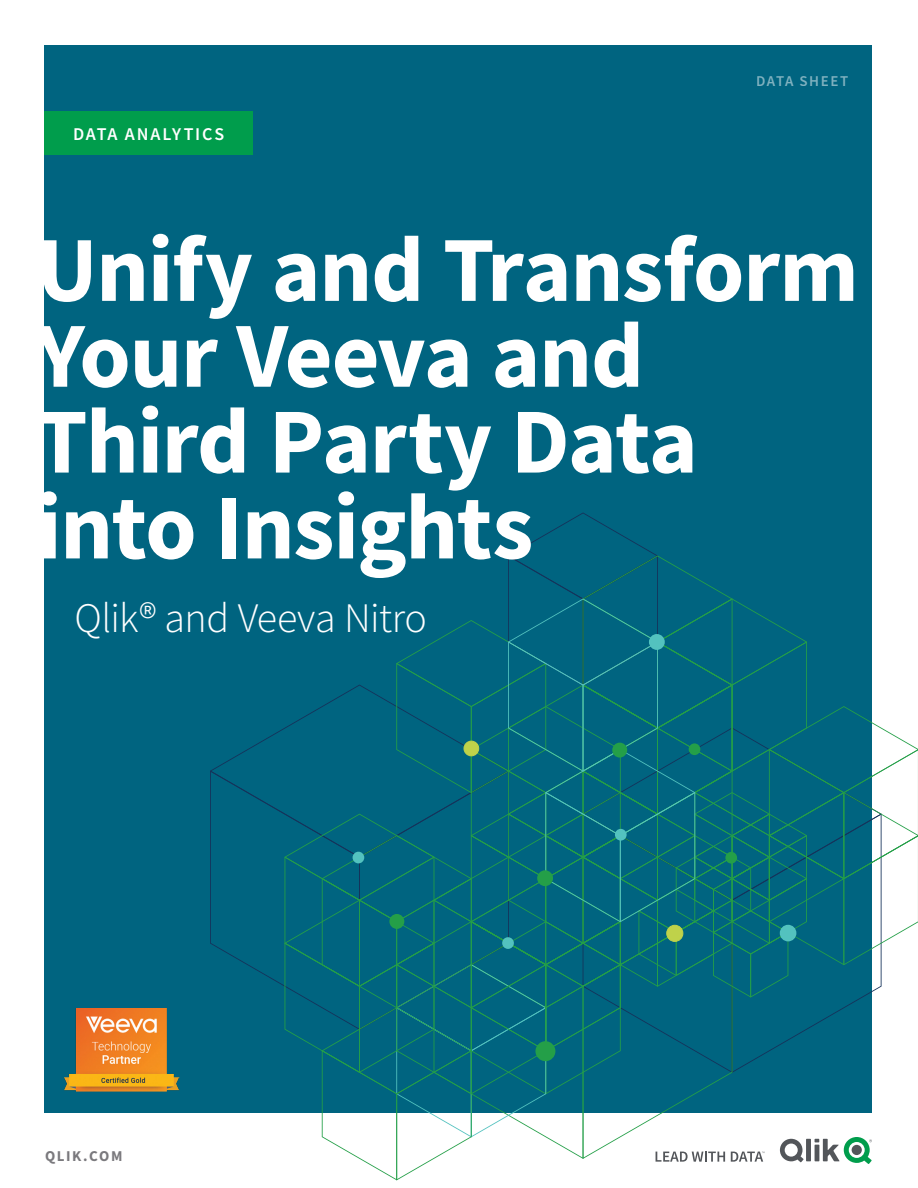
<style>
.page{position:relative;width:918px;height:1188px;background:#fff}
.page>*{position:absolute;margin:0;border:0;box-sizing:border-box;transform-origin:0 0}
.t1{font:700 92.85px/85.8px "Source Sans Pro";letter-spacing:-.015em;color:#fff}
.t2{font:300 42px "Source Sans Pro";letter-spacing:-.015em;color:#fff}
.t3{font:600 18px "Source Sans Pro";letter-spacing:.095em;color:#fff}
.t4{font:600 15px "Source Sans Pro";letter-spacing:.1em;color:#fff}
.DATE{font:700 15px "Source Sans Pro";letter-spacing:.105em;color:#7a797d}
</style>
<div class="page">
<div style="left:44px;top:45px;width:828px;height:1068px;background:#006480"></div>
<svg style="left:210px;top:513px;width:708px;height:667px"></svg>
<div style="left:725px;top:852px;width:12px;height:12px;background:#249f48;border-radius:50%"></div>
<div style="left:689px;top:743px;width:11px;height:12px;background:#249f48;border-radius:50%"></div>
<div style="left:502px;top:937px;width:12px;height:12px;background:#53c2bf;border-radius:50%"></div>
<div style="left:353px;top:852px;width:11px;height:11px;background:#53c2bf;border-radius:50%"></div>
<div style="left:615px;top:829px;width:12px;height:12px;background:#53c2bf;border-radius:50%"></div>
<div style="left:667px;top:925px;width:16px;height:16px;background:#bfd24a;border-radius:50%"></div>
<div style="left:666px;top:925px;width:17px;height:17px;border:1px solid #bfd24a;border-radius:50%"></div>
<div style="left:612px;top:743px;width:15px;height:15px;background:#249f48;border-radius:50%"></div>
<div style="left:464px;top:741px;width:15px;height:15px;background:#bfd24a;border-radius:50%"></div>
<div style="left:464px;top:741px;width:15px;height:15px;border:1px solid #bfd24a;border-radius:50%"></div>
<div style="left:389px;top:914px;width:15px;height:15px;background:#249f48;border-radius:50%"></div>
<div style="left:780px;top:925px;width:16px;height:16px;background:#53c2bf;border-radius:50%"></div>
<div style="left:537px;top:870px;width:16px;height:16px;background:#249f48;border-radius:50%"></div>
<div style="left:649px;top:634px;width:16px;height:16px;background:#53c2bf;border-radius:50%"></div>
<div style="left:535px;top:1041px;width:20px;height:20px;background:#249f48;border-radius:50%"></div>
<div style="left:44px;top:112px;width:209px;height:43px;background:#009d4c"></div>
<img style="left:64px;top:1008px;width:116px;height:83px">
<p class="t3" style="left:73px;top:122px;width:153px">DATA ANALYTICS</p>
<p class="t4" style="left:756px;top:71px;width:94px">DATA SHEET</p>
<p class="t1" style="left:36px;top:226px;width:824px">Unify and Transform<br>Your Veeva and<br>Third Party Data into Insights</p>
<p class="t2" style="left:75px;top:592px;width:354px">Qlik® and Veeva Nitro</p>
<p class="DATE" style="left:45px;top:1145px;width:79px">QLIK.COM</p>
</div>
